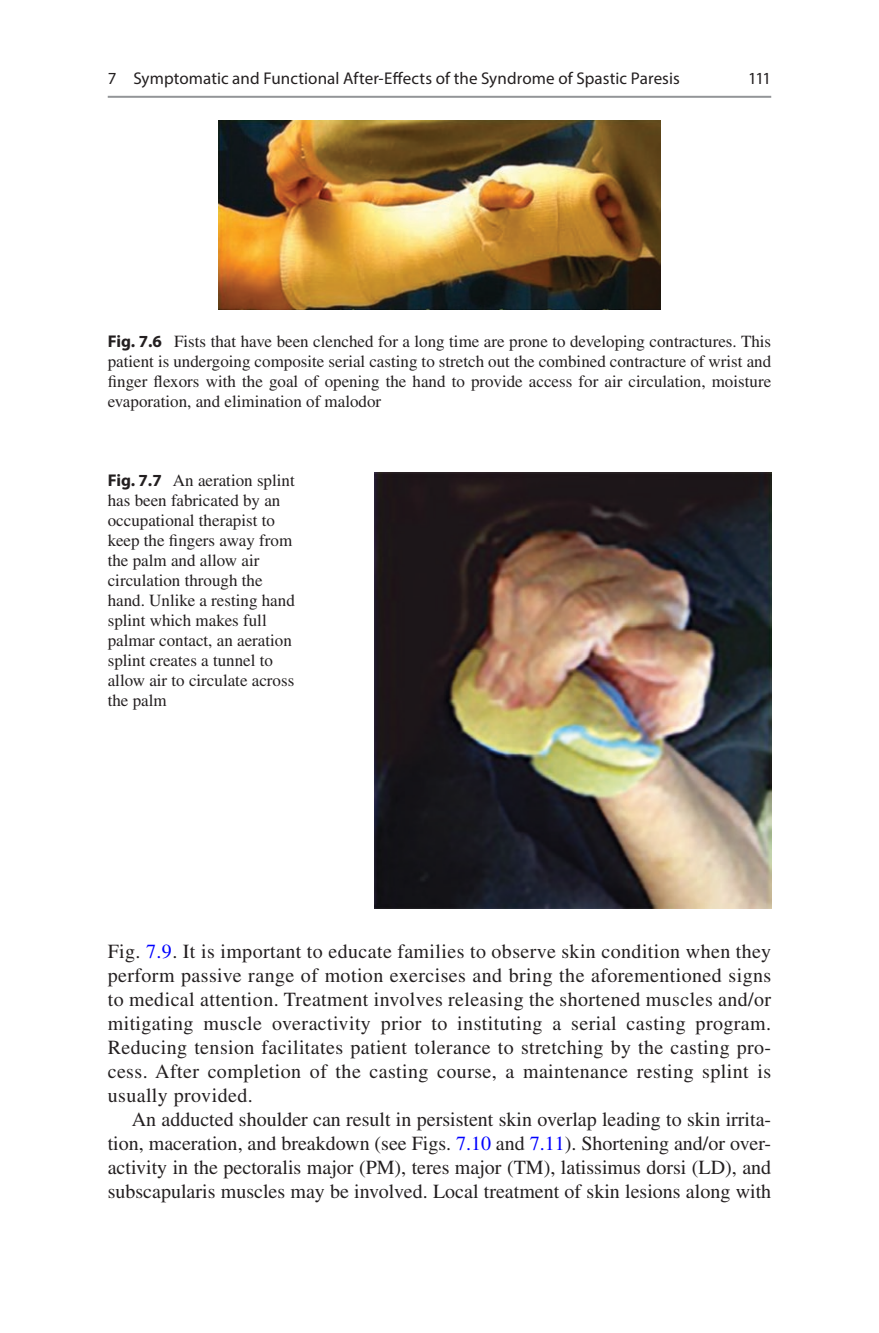
<style>
.page{position:relative;width:879px;height:1333px;background:#fff}
.page>*{position:absolute;margin:0;border:0;box-sizing:border-box;transform-origin:0 0}
.Text{font:20px/24px "Times LT Std";letter-spacing:.005em;color:#231f20;text-align:justify}
.Fig_leg__unjustfied{font:17px/20px "Times LT Std";color:#231f20;text-align:justify}
.t1{font:17px "Myriad Pro";letter-spacing:.005em;color:#231f20}
.s1{font-family:"Myriad Pro";font-weight:700}
.s2{color:#00f}
</style>
<div class="page">
<img style="left:219px;top:121px;width:441px;height:189px">
<img style="left:374px;top:472px;width:397px;height:436px">
<hr style="left:108px;top:96px;width:663px;height:2px;background:#939598">
<p class="t1" style="left:108px;top:68px;width:573px">7 Symptomatic and Functional After-Effects of the Syndrome of Spastic Paresis</p>
<p class="t1" style="left:748px;top:68px;width:25px">111</p>
<p class="Fig_leg__unjustfied" style="left:108px;top:331px;width:665px"><span class="s1">Fig. 7.6</span> Fists that have been clenched for a long time are prone to developing contractures. This patient is undergoing composite serial casting to stretch out the combined contracture of wrist and finger flexors with the goal of opening the hand to provide access for air circulation, moisture evaporation, and elimination of malodor</p>
<p class="Fig_leg__unjustfied" style="left:108px;top:470px;width:189px;text-align:left"><span class="s1">Fig. 7.7</span> An aeration splint has been fabricated by an occupational therapist to keep the fingers away from the palm and allow air circulation through the hand. Unlike a resting hand splint which makes full palmar contact, an aeration splint creates a tunnel to allow air to circulate across the palm</p>
<p class="Text" style="left:108px;top:938px;width:665px">Fig. <span class="s2">7.9</span>. It is important to educate families to observe skin condition when they perform passive range of motion exercises and bring the aforementioned signs to medical attention. Treatment involves releasing the shortened muscles and/or mitigating muscle overactivity prior to instituting a serial casting program.<br>Reducing tension facilitates patient tolerance to stretching by the casting pro&shy;cess. After completion of the casting course, a maintenance resting splint is usually provided.</p>
<p class="Text" style="left:108px;top:1106px;width:665px;text-indent:24px">An adducted shoulder can result in persistent skin overlap leading to skin irrita&shy;tion, maceration, and breakdown (see Figs. <span class="s2">7.10</span> and <span class="s2">7.11</span>). Shortening and/or over&shy;activity in the pectoralis major (PM), teres major (TM), latissimus dorsi (LD), and subscapularis muscles may be involved. Local treatment of skin lesions along with</p>
</div>
